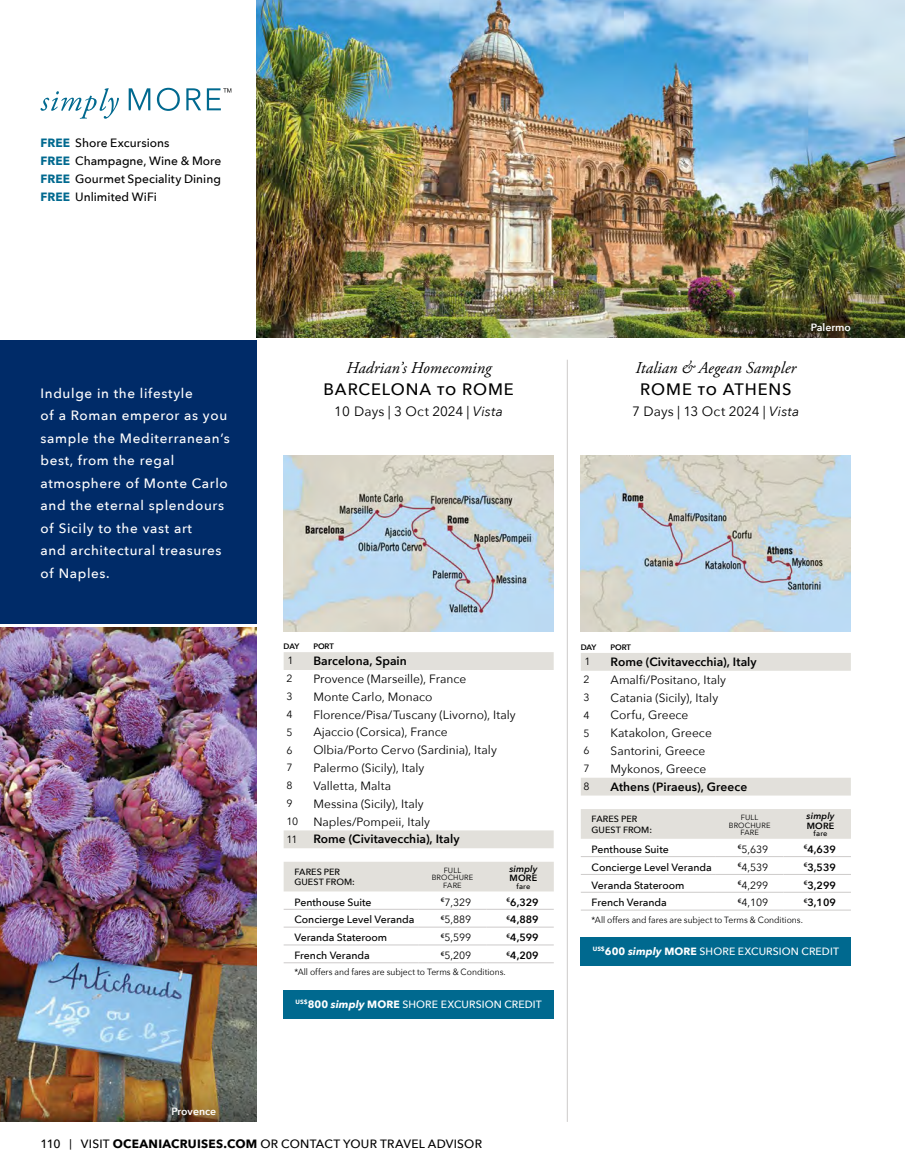
<style>
.page{position:relative;width:905px;height:1175px;background:#fff}
.page>*{position:absolute;margin:0;border:0;box-sizing:border-box;transform-origin:0 0}
.t1{font:italic 16.5px "Adobe Garamond Pro";color:#000}
.t2{font:500 16.5px "Avenir Next";letter-spacing:.055em;color:#000}
.t3{font:500 13.5px/22.5px "Avenir Next";letter-spacing:.05em;color:#fff}
.t4{font:13.5px "Avenir Next";letter-spacing:.005em;color:#000}
.t5{font:12px "Avenir Next";color:#000}
.t6{font:600 12px "Avenir Next";letter-spacing:.005em;color:#000}
.t7{font:500 12px/18px "Avenir Next";color:#000}
.t8{font:500 12px "Avenir Next";letter-spacing:.02em;color:#000}
.t9{font:500 10.5px "Avenir Next";letter-spacing:-.005em;color:#000}
.t10{font:500 10.5px "Avenir Next";letter-spacing:.01em;color:#fff}
.t11{font:10.5px "Avenir Next";letter-spacing:-.01em;color:#000}
.t12{font:600 10.5px "Avenir Next";color:#000}
.t13{font:600 10.5px "Avenir Next";color:#fff}
.t14{font:9px "Avenir Next";color:#000;scale:.95 1}
.t15{font:500 9px/10.6px "Avenir Next";letter-spacing:.005em;color:#000}
.t16{font:italic 600 9px "Avenir Next";letter-spacing:.015em;color:#000}
.t17{font:600 9px "Avenir Next";letter-spacing:.02em;color:#000}
.t18{font:600 7.8px "Avenir Next";letter-spacing:-.025em;color:#000}
.t19{font:7.5px/7.5px "Avenir Next";letter-spacing:.02em;color:#000;text-align:center}
.t20{font:500 7.5px "Avenir Next";letter-spacing:.015em;color:#000}
.s1{font-weight:700;color:#00698f}
.s2{font-style:italic}
.s3{font-weight:700}
.s4{font-weight:700;font-style:italic}
.s5{font-size:10.5px}
</style>
<div class="page">
<svg style="left:41px;top:88px;width:190px;height:31px"></svg>
<hr style="left:567px;top:360px;width:1px;height:761px;background:#cdcbca">
<img style="left:256px;top:0;width:648px;height:338px">
<img style="left:570px;top:284px;width:334px;height:54px">
<div style="left:580px;top:937px;width:270px;height:28px;background:#00698f"></div>
<img style="left:580px;top:455px;width:270px;height:176px">
<svg style="left:581px;top:653px;width:269px;height:142px"></svg>
<img style="left:0;top:627px;width:257px;height:434px">
<div style="left:0;top:340px;width:257px;height:284px;background:#002b68"></div>
<img style="left:0;top:1061px;width:257px;height:60px">
<img style="left:284px;top:455px;width:270px;height:176px">
<svg style="left:284px;top:652px;width:269px;height:196px"></svg>
<div style="left:284px;top:989px;width:270px;height:29px;background:#00698f"></div>
<div style="left:284px;top:862px;width:270px;height:29px;background:#e2e0db"></div>
<hr style="left:284px;top:909px;width:134px;height:1px;background:#cdcbca">
<hr style="left:418px;top:909px;width:68px;height:1px;background:#cdcbca">
<hr style="left:486px;top:909px;width:68px;height:1px;background:#cdcbca">
<hr style="left:418px;top:962px;width:68px;height:1px;background:#cdcbca">
<hr style="left:486px;top:962px;width:68px;height:1px;background:#cdcbca">
<hr style="left:284px;top:926px;width:134px;height:1px;background:#cdcbca">
<hr style="left:418px;top:926px;width:68px;height:1px;background:#cdcbca">
<hr style="left:486px;top:926px;width:68px;height:1px;background:#cdcbca">
<hr style="left:284px;top:944px;width:134px;height:1px;background:#cdcbca">
<hr style="left:418px;top:944px;width:68px;height:1px;background:#cdcbca">
<hr style="left:486px;top:944px;width:68px;height:1px;background:#cdcbca">
<hr style="left:284px;top:962px;width:134px;height:1px;background:#cdcbca">
<div style="left:581px;top:809px;width:269px;height:29px;background:#e2e0db"></div>
<hr style="left:580px;top:856px;width:136px;height:1px;background:#cdcbca">
<hr style="left:716px;top:856px;width:67px;height:1px;background:#cdcbca">
<hr style="left:783px;top:856px;width:67px;height:1px;background:#cdcbca">
<hr style="left:716px;top:909px;width:67px;height:1px;background:#cdcbca">
<hr style="left:783px;top:909px;width:67px;height:1px;background:#cdcbca">
<hr style="left:580px;top:874px;width:136px;height:1px;background:#cdcbca">
<hr style="left:716px;top:874px;width:67px;height:1px;background:#cdcbca">
<hr style="left:783px;top:874px;width:67px;height:1px;background:#cdcbca">
<hr style="left:580px;top:892px;width:136px;height:1px;background:#cdcbca">
<hr style="left:716px;top:892px;width:67px;height:1px;background:#cdcbca">
<hr style="left:783px;top:892px;width:67px;height:1px;background:#cdcbca">
<hr style="left:580px;top:909px;width:136px;height:1px;background:#cdcbca">
<p class="t7" style="left:40px;top:133px;width:182px"><span class="s1">FREE</span> Shore Excursions<br><span class="s1">FREE</span> Champagne, Wine &amp; More<br><span class="s1">FREE</span> Gourmet Speciality Dining<br><span class="s1">FREE</span> Unlimited WiFi</p>
<p class="t3" style="left:40px;top:381px;width:191px">Indulge in the lifestyle<br>of a Roman emperor as you sample the Mediterranean’s best, from the regal atmosphere of Monte Carlo and the eternal splendours of Sicily to the vast art<br>and architectural treasures of Naples.</p>
<p class="t13" style="left:172px;top:1102px;width:46px">Provence</p>
<h1 class="t1" style="left:346px;top:357px;width:147px">Hadrian’s Homecoming</h1>
<h1 class="t2" style="left:323px;top:375px;width:192px">BARCELONA to ROME</h1>
<p class="t4" style="left:334px;top:400px;width:170px">10 Days | 3 Oct 2024 | <span class="s2">Vista</span></p>
<p class="t18" style="left:284px;top:639px;width:17px">DAY</p>
<p class="t18" style="left:313px;top:639px;width:22px">PORT</p>
<p class="t11" style="left:287px;top:652px;width:8px">1</p>
<p class="t6" style="left:313px;top:650px;width:95px">Barcelona, Spain</p>
<p class="t11" style="left:286px;top:669px;width:8px">2</p>
<p class="t5" style="left:313px;top:668px;width:155px">Provence (Marseille), France</p>
<p class="t11" style="left:286px;top:687px;width:8px">3</p>
<p class="t5" style="left:313px;top:686px;width:121px">Monte Carlo, Monaco</p>
<p class="t11" style="left:286px;top:705px;width:8px">4</p>
<p class="t5" style="left:313px;top:704px;width:204px">Florence/Pisa/Tuscany (Livorno), Italy</p>
<p class="t11" style="left:286px;top:723px;width:8px">5</p>
<p class="t5" style="left:313px;top:722px;width:136px">Ajaccio (Corsica), France</p>
<p class="t11" style="left:286px;top:741px;width:8px">6</p>
<p class="t5" style="left:313px;top:740px;width:185px">Olbia/Porto Cervo (Sardinia), Italy</p>
<p class="t11" style="left:286px;top:759px;width:8px">7</p>
<p class="t5" style="left:313px;top:758px;width:113px">Palermo (Sicily), Italy</p>
<p class="t11" style="left:286px;top:776px;width:8px">8</p>
<p class="t5" style="left:313px;top:775px;width:79px">Valletta, Malta</p>
<p class="t11" style="left:286px;top:794px;width:8px">9</p>
<p class="t5" style="left:313px;top:793px;width:112px">Messina (Sicily), Italy</p>
<p class="t11" style="left:286px;top:812px;width:13px">10</p>
<p class="t5" style="left:313px;top:811px;width:118px">Naples/Pompeii, Italy</p>
<p class="t11" style="left:286px;top:830px;width:13px">11</p>
<p class="t6" style="left:313px;top:829px;width:148px">Rome (Civitavecchia), Italy</p>
<p class="t15" style="left:294px;top:866px;width:62px">FARES PER<br>GUEST FROM:</p>
<p class="t19" style="left:431px;top:866px;width:43px">FULL<br>BROCHURE<br>FARE</p>
<p class="t16" style="left:509px;top:861px;width:29px">simply</p>
<p class="t17" style="left:509px;top:870px;width:29px">MORE</p>
<p class="t20" style="left:516px;top:879px;width:15px">fare</p>
<p class="t9" style="left:294px;top:893px;width:79px">Penthouse Suite</p>
<p class="t11" style="left:441px;top:893px;width:32px"><sup>€</sup>7,329</p>
<p class="t12" style="left:506px;top:893px;width:34px"><sup>€</sup>6,329</p>
<p class="t9" style="left:294px;top:910px;width:122px">Concierge Level Veranda</p>
<p class="t11" style="left:441px;top:911px;width:32px"><sup>€</sup>5,889</p>
<p class="t12" style="left:506px;top:910px;width:34px"><sup>€</sup>4,889</p>
<p class="t9" style="left:294px;top:928px;width:94px">Veranda Stateroom</p>
<p class="t11" style="left:441px;top:928px;width:32px"><sup>€</sup>5,599</p>
<p class="t12" style="left:506px;top:928px;width:34px"><sup>€</sup>4,599</p>
<p class="t9" style="left:294px;top:946px;width:77px">French Veranda</p>
<p class="t11" style="left:441px;top:946px;width:32px"><sup>€</sup>5,209</p>
<p class="t12" style="left:506px;top:946px;width:34px"><sup>€</sup>4,209</p>
<p class="t14" style="left:294px;top:964px;width:224px">*All offers and fares are subject to Terms &amp; Conditions.</p>
<p class="t10" style="left:295px;top:995px;width:248px"><sup>US$</sup><span class="s3">800</span> <span class="s4">simply</span> <span class="s3">MORE</span> SHORE EXCURSION CREDIT</p>
<p class="t8" style="left:40px;top:1133px;width:443px">110 <span class="s5">|</span> VISIT <span class="s3">OCEANIACRUISES.COM</span> OR CONTACT YOUR TRAVEL ADVISOR</p>
<h1 class="t1" style="left:635px;top:357px;width:162px">Italian &amp; Aegean Sampler</h1>
<h1 class="t2" style="left:640px;top:375px;width:153px">ROME to ATHENS</h1>
<p class="t4" style="left:632px;top:400px;width:169px">7 Days | 13 Oct 2024 | <span class="s2">Vista</span></p>
<p class="t13" style="left:810px;top:318px;width:42px">Palermo</p>
<p class="t18" style="left:580px;top:640px;width:17px">DAY</p>
<p class="t18" style="left:610px;top:640px;width:22px">PORT</p>
<p class="t11" style="left:584px;top:652px;width:8px">1</p>
<p class="t6" style="left:610px;top:651px;width:148px">Rome (Civitavecchia), Italy</p>
<p class="t11" style="left:583px;top:670px;width:8px">2</p>
<p class="t5" style="left:610px;top:669px;width:117px">Amalfi/Positano, Italy</p>
<p class="t11" style="left:583px;top:688px;width:8px">3</p>
<p class="t5" style="left:610px;top:687px;width:109px">Catania (Sicily), Italy</p>
<p class="t11" style="left:583px;top:706px;width:8px">4</p>
<p class="t5" style="left:610px;top:705px;width:79px">Corfu, Greece</p>
<p class="t11" style="left:583px;top:724px;width:8px">5</p>
<p class="t5" style="left:610px;top:723px;width:103px">Katakolon, Greece</p>
<p class="t11" style="left:583px;top:742px;width:8px">6</p>
<p class="t5" style="left:610px;top:740px;width:96px">Santorini, Greece</p>
<p class="t11" style="left:583px;top:759px;width:8px">7</p>
<p class="t5" style="left:610px;top:758px;width:97px">Mykonos, Greece</p>
<p class="t11" style="left:583px;top:777px;width:8px">8</p>
<p class="t6" style="left:610px;top:776px;width:138px">Athens (Piraeus), Greece</p>
<p class="t15" style="left:591px;top:813px;width:62px">FARES PER<br>GUEST FROM:</p>
<p class="t19" style="left:728px;top:813px;width:43px">FULL<br>BROCHURE<br>FARE</p>
<p class="t16" style="left:806px;top:808px;width:29px">simply</p>
<p class="t17" style="left:806px;top:817px;width:29px">MORE</p>
<p class="t20" style="left:813px;top:827px;width:15px">fare</p>
<p class="t9" style="left:591px;top:840px;width:79px">Penthouse Suite</p>
<p class="t11" style="left:738px;top:840px;width:32px"><sup>€</sup>5,639</p>
<p class="t12" style="left:803px;top:840px;width:34px"><sup>€</sup>4,639</p>
<p class="t9" style="left:591px;top:858px;width:122px">Concierge Level Veranda</p>
<p class="t11" style="left:738px;top:858px;width:32px"><sup>€</sup>4,539</p>
<p class="t12" style="left:803px;top:858px;width:34px"><sup>€</sup>3,539</p>
<p class="t9" style="left:591px;top:876px;width:94px">Veranda Stateroom</p>
<p class="t11" style="left:738px;top:876px;width:32px"><sup>€</sup>4,299</p>
<p class="t12" style="left:803px;top:876px;width:34px"><sup>€</sup>3,299</p>
<p class="t9" style="left:591px;top:893px;width:77px">French Veranda</p>
<p class="t11" style="left:738px;top:894px;width:32px"><sup>€</sup>4,109</p>
<p class="t12" style="left:803px;top:893px;width:34px"><sup>€</sup>3,109</p>
<p class="t14" style="left:591px;top:911px;width:224px">*All offers and fares are subject to Terms &amp; Conditions.</p>
<p class="t10" style="left:592px;top:942px;width:248px"><sup>US$</sup><span class="s3">600</span> <span class="s4">simply</span> <span class="s3">MORE</span> SHORE EXCURSION CREDIT</p>
</div>
